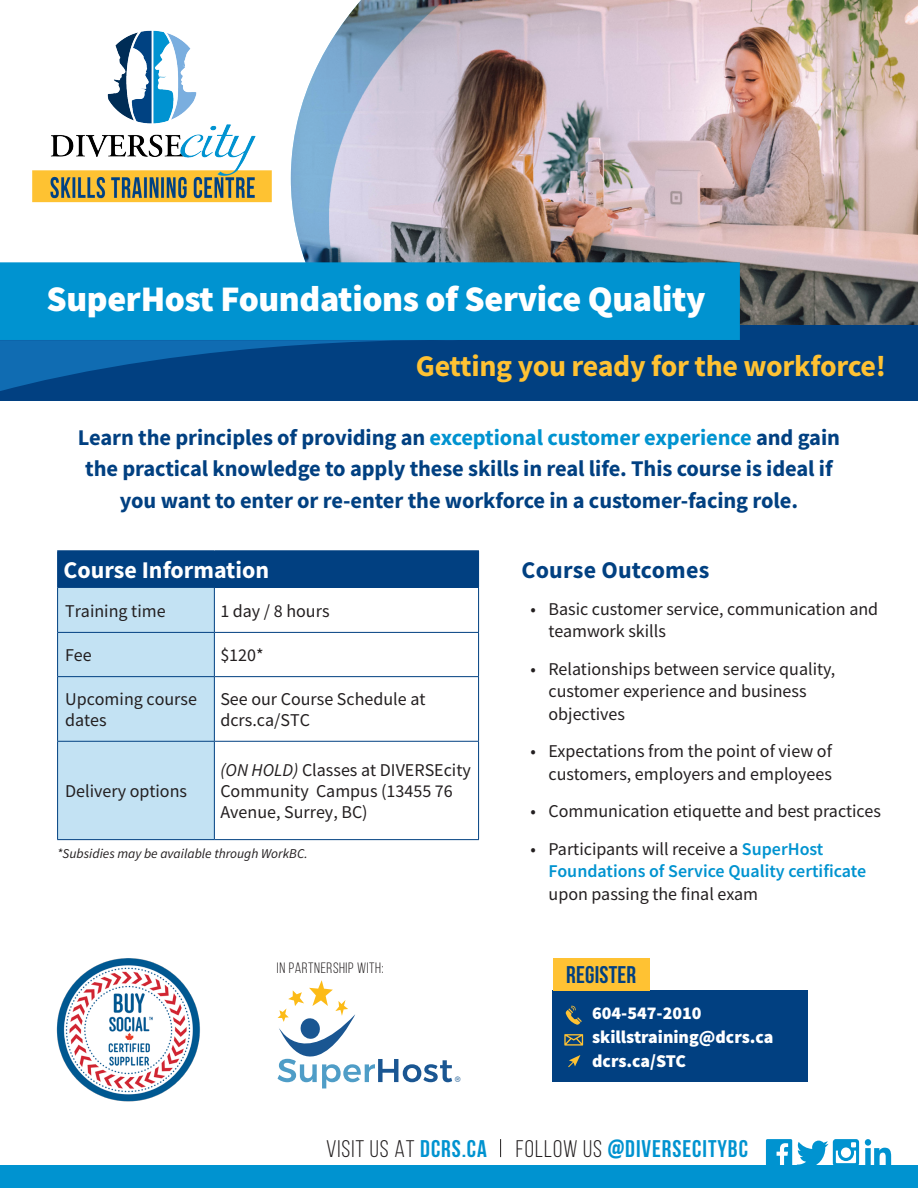
<style>
.page{position:relative;width:918px;height:1188px;background:#fff}
.page>*{position:absolute;margin:0;border:0;box-sizing:border-box;transform-origin:0 0}
.t1{font:900 36px "Source Sans Pro";letter-spacing:-.01em;color:#fff}
.t2{font:700 30px "Source Sans Pro";letter-spacing:-.01em;color:#ffc233}
.t3{font:700 24px "Bebas Neue";letter-spacing:.04em;color:#0093d0}
.t4{font:700 24px "Source Sans Pro";color:#fff}
.t5{font:700 24px "Source Sans Pro";letter-spacing:.01em;color:#014081}
.t6{font:700 24px "Bebas Neue";letter-spacing:.01em;color:#014081}
.t7{font:700 22.5px/31.5px "Source Sans Pro";letter-spacing:-.005em;color:#014081;text-align:center}
.t8{font:18px/22.5px "Source Sans Pro";color:#231f20}
.t9{font:900 18px "Source Sans Pro";color:#fff}
.t10{font:15px "Bebas Neue";letter-spacing:.04em;color:#231f20}
.t11{font:italic 13.5px "Source Sans Pro";color:#231f20}
.t12{font:500 7.95px "Montserrat";color:#2f689b}
.s1{color:#0093d0}
.s2{font-style:italic}
.s3{font-weight:600;color:#0093d0}
.s4{font-weight:400;color:#231f20}
</style>
<div class="page">
<div style="left:289px;top:0;width:629px;height:365px;background:#0093d0;opacity:.45"></div>
<img style="left:33px;top:30px;width:238px;height:173px">
<div style="left:0;top:325px;width:918px;height:76px;background:#014081"></div>
<svg style="left:0;top:340px;width:409px;height:51px"></svg>
<div style="left:0;top:262px;width:740px;height:78px;background:#0093d0"></div>
<div style="left:0;top:1165px;width:918px;height:23px;background:#0093d0"></div>
<svg style="left:865px;top:1139px;width:26px;height:26px"></svg>
<svg style="left:500px;top:1139px;width:1px;height:18px"></svg>
<svg style="left:766px;top:1139px;width:93px;height:26px"></svg>
<div style="left:58px;top:551px;width:421px;height:36px;background:#014081"></div>
<div style="left:58px;top:588px;width:156px;height:251px;background:#c3e2f3"></div>
<hr style="left:57px;top:550px;width:157px;height:1px;background:#014081">
<hr style="left:57px;top:551px;width:1px;height:36px;background:#014081">
<hr style="left:214px;top:550px;width:265px;height:1px;background:#014081">
<hr style="left:57px;top:587px;width:157px;height:1px;background:#014081">
<hr style="left:214px;top:587px;width:265px;height:1px;background:#014081">
<hr style="left:57px;top:632px;width:157px;height:1px;background:#014081">
<hr style="left:214px;top:632px;width:265px;height:1px;background:#014081">
<hr style="left:57px;top:676px;width:157px;height:1px;background:#014081">
<hr style="left:214px;top:676px;width:265px;height:1px;background:#014081">
<hr style="left:57px;top:741px;width:157px;height:1px;background:#014081">
<hr style="left:214px;top:741px;width:265px;height:1px;background:#014081">
<hr style="left:57px;top:839px;width:157px;height:1px;background:#014081">
<hr style="left:214px;top:839px;width:265px;height:1px;background:#014081">
<hr style="left:57px;top:588px;width:1px;height:44px;background:#014081">
<hr style="left:214px;top:588px;width:1px;height:44px;background:#014081">
<hr style="left:478px;top:588px;width:1px;height:44px;background:#014081">
<hr style="left:57px;top:633px;width:1px;height:43px;background:#014081">
<hr style="left:214px;top:633px;width:1px;height:43px;background:#014081">
<hr style="left:478px;top:633px;width:1px;height:43px;background:#014081">
<hr style="left:57px;top:677px;width:1px;height:64px;background:#014081">
<hr style="left:214px;top:677px;width:1px;height:64px;background:#014081">
<hr style="left:478px;top:677px;width:1px;height:64px;background:#014081">
<hr style="left:57px;top:742px;width:1px;height:97px;background:#014081">
<hr style="left:214px;top:742px;width:1px;height:97px;background:#014081">
<hr style="left:478px;top:742px;width:1px;height:97px;background:#014081">
<svg style="left:278px;top:980px;width:174px;height:108px"></svg>
<div style="left:553px;top:991px;width:255px;height:91px;background:#014081"></div>
<svg style="left:566px;top:1006px;width:16px;height:19px"></svg>
<svg style="left:564px;top:1034px;width:19px;height:12px"></svg>
<svg style="left:568px;top:1055px;width:12px;height:12px"></svg>
<div style="left:553px;top:959px;width:97px;height:32px;background:#ffc233"></div>
<img style="left:56px;top:958px;width:144px;height:144px">
<p class="t1" style="left:46px;top:275px;width:661px">SuperHost Foundations of Service Quality</p>
<p class="t2" style="left:416px;top:346px;width:472px">Getting you ready for the workforce!</p>
<p class="t7" style="left:78px;top:421px;width:764px">Learn the principles of providing an <span class="s1">exceptional customer experience</span> and gain the practical knowledge to apply these skills in real life. This course is ideal if you want to enter or re-enter the workforce in a customer-facing role.</p>
<p class="t4" style="left:64px;top:554px;width:207px">Course Information</p>
<p class="t8" style="left:65px;top:599px;width:102px">Training time</p>
<p class="t8" style="left:220px;top:599px;width:111px">1 day / 8 hours</p>
<p class="t8" style="left:65px;top:644px;width:28px">Fee</p>
<p class="t8" style="left:220px;top:644px;width:45px">$120*</p>
<p class="t8" style="left:65px;top:689px;width:133px;line-height:21px">Upcoming course dates</p>
<p class="t8" style="left:220px;top:689px;width:207px;line-height:21px">See our Course Schedule at dcrs.ca/STC</p>
<p class="t8" style="left:220px;top:760px;width:252px;line-height:21px"><span class="s2">(ON HOLD)</span> Classes at DIVERSEcity<br>Community Campus (13455 76<br>Avenue, Surrey, BC)</p>
<p class="t11" style="left:57px;top:845px;width:252px">*Subsidies may be available through WorkBC.</p>
<p class="t8" style="left:65px;top:780px;width:124px">Delivery options</p>
<p class="t10" style="left:277px;top:960px;width:108px">IN PARTNERSHIP WITH:</p>
<p class="t12" style="left:455px;top:1075px;width:7px">®</p>
<p class="t5" style="left:522px;top:554px;width:189px">Course Outcomes</p>
<p class="t8" style="left:549px;top:597px;width:331px;text-indent:-18px">• Basic customer service, communication and teamwork skills</p>
<p class="t8" style="left:549px;top:657px;width:288px;text-indent:-18px">• Relationships between service quality, customer experience and business objectives</p>
<p class="t8" style="left:531px;top:740px;width:303px;text-align:right">• Expectations from the point of view of customers, employers and employees</p>
<p class="t8" style="left:531px;top:800px;width:352px">• Communication etiquette and best practices</p>
<p class="t8" style="left:549px;top:837px;width:319px;text-indent:-18px">• Participants will receive a <span class="s3">SuperHost<br>Foundations of Service Quality certificate </span>upon passing the final exam</p>
<p class="t6" style="left:566px;top:962px;width:72px">REGISTER</p>
<p class="t9" style="left:592px;top:1001px;width:111px">604-547-2010</p>
<p class="t9" style="left:592px;top:1025px;width:183px">skillstraining@dcrs.ca</p>
<p class="t9" style="left:592px;top:1049px;width:95px">dcrs.ca/STC</p>
<p class="t3" style="left:326px;top:1136px;width:423px"><span class="s4">VISIT US AT</span> DCRS.CA <span class="s4">FOLLOW US</span> @DIVERSECITYBC</p>
</div>
